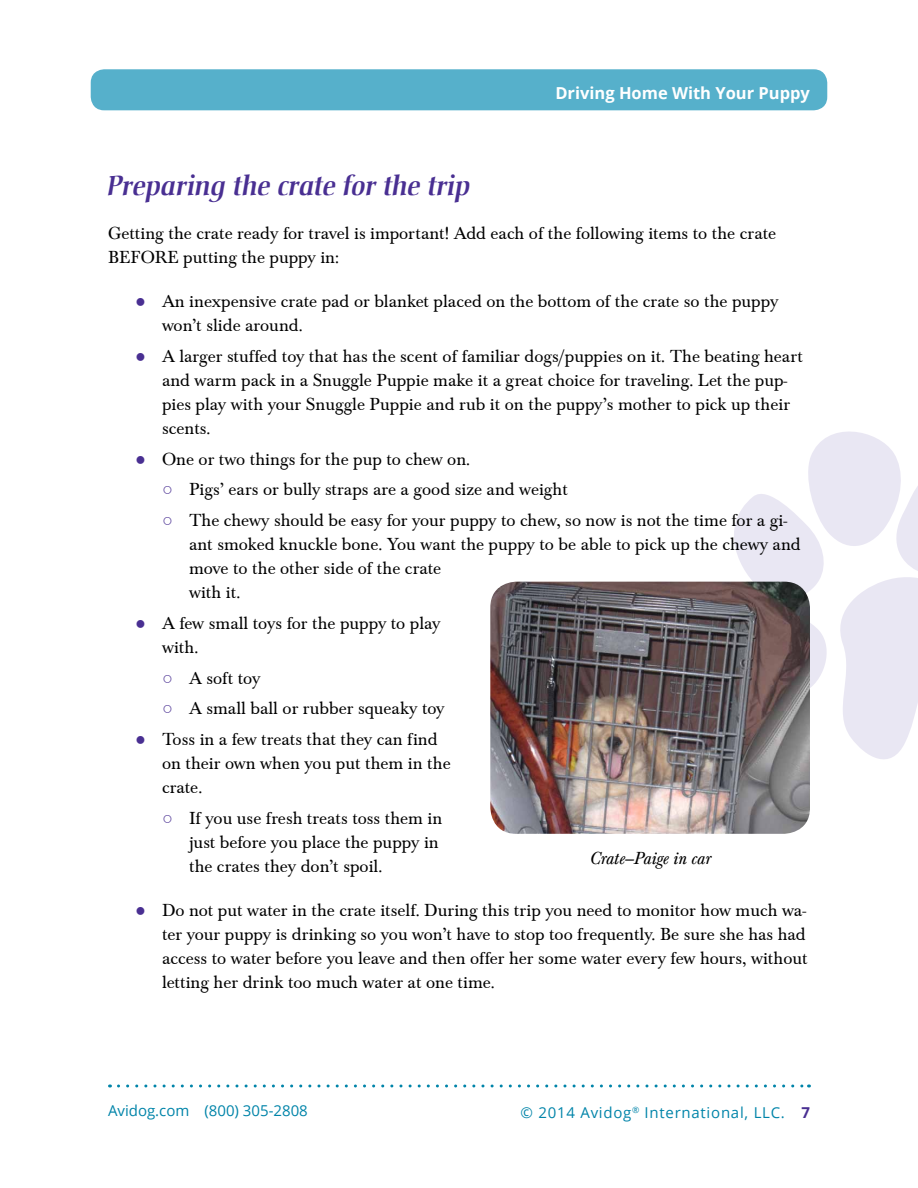
<style>
.page{position:relative;width:918px;height:1188px;background:#fff}
.page>*{position:absolute;margin:0;border:0;box-sizing:border-box;transform-origin:0 0}
.t1{font:italic 500 27px "Christiana";color:#492f92}
.t2{font:18px/24px "Baskerville T";color:#000}
.t3{font:italic 18px "Baskerville T";color:#000}
.t4{font:700 16.5px "Open Sans";color:#fff}
.t5{font:15px "Open Sans";letter-spacing:.05em;color:#0084a9}
.t6{font:15px "Open Sans";color:#0084a9}
.s1{font-family:"Garamond";color:#492f92}
.s2{font-weight:700;color:#492f92}
</style>
<div class="page">
<div style="left:91px;top:69px;width:736px;height:41px;background:#56b0cb;border-radius:14px"></div>
<svg style="left:118px;top:1084px;width:691px;height:4px"></svg>
<svg style="left:717px;top:431px;width:201px;height:328px"></svg>
<img style="left:490px;top:582px;width:320px;height:252px">
<p class="t4" style="left:555px;top:81px;width:256px">Driving Home With Your Puppy</p>
<h1 class="t1" style="left:108px;top:169px;width:365px">Preparing the crate for the trip</h1>
<p class="t2" style="left:108px;top:221px;width:670px">Getting the crate ready for travel is important! Add each of the following items to the crate<br>BEFORE putting the puppy in:</p>
<p class="t2" style="left:162px;top:290px;width:618px;text-indent:-27px"><span class="s1">●</span> An inexpensive crate pad or blanket placed on the bottom of the crate so the puppy won’t slide around.</p>
<p class="t2" style="left:162px;top:344px;width:643px;text-indent:-27px"><span class="s1">●</span> A larger stuffed toy that has the scent of familiar dogs/puppies on it. The beating heart and warm pack in a Snuggle Puppie make it a great choice for traveling. Let the pup&shy;pies play with your Snuggle Puppie and rub it on the puppy’s mother to pick up their scents.</p>
<p class="t2" style="left:135px;top:447px;width:337px"><span class="s1">●</span> One or two things for the pup to chew on.</p>
<p class="t2" style="left:162px;top:478px;width:407px"><span class="s1">○</span> Pigs’ ears or bully straps are a good size and weight</p>
<p class="t2" style="left:189px;top:509px;width:613px;text-indent:-27px"><span class="s1">○</span> The chewy should be easy for your puppy to chew, so now is not the time for a gi&shy;ant smoked knuckle bone. You want the puppy to be able to pick up the chewy and move to the other side of the crate<br>with it.</p>
<p class="t2" style="left:162px;top:611px;width:280px;text-indent:-27px"><span class="s1">●</span> A few small toys for the puppy to play with.</p>
<p class="t2" style="left:162px;top:666px;width:100px"><span class="s1">○</span> A soft toy</p>
<p class="t2" style="left:162px;top:697px;width:284px"><span class="s1">○</span> A small ball or rubber squeaky toy</p>
<p class="t2" style="left:162px;top:727px;width:290px;text-indent:-27px"><span class="s1">●</span> Toss in a few treats that they can find on their own when you put them in the crate.</p>
<p class="t2" style="left:189px;top:806px;width:255px;text-indent:-27px"><span class="s1">○</span> If you use fresh treats toss them in just before you place the puppy in the crates they don’t spoil.</p>
<p class="t2" style="left:162px;top:898px;width:647px;text-align:justify;text-indent:-27px"><span class="s1">●</span> Do not put water in the crate itself. During this trip you need to monitor how much wa&shy;ter your puppy is drinking so you won’t have to stop too frequently. Be sure she has had access to water before you leave and then offer her some water every few hours, without letting her drink too much water at one time.</p>
<p class="t3" style="left:590px;top:848px;width:123px">Crate—Paige in car</p>
<p class="t6" style="left:108px;top:1101px;width:201px">Avidog.com (800) 305-2808</p>
<p class="t5" style="left:521px;top:1102px;width:291px">© 2014 Avidog<sup>®</sup> International, LLC. <span class="s2">7</span></p>
</div>
